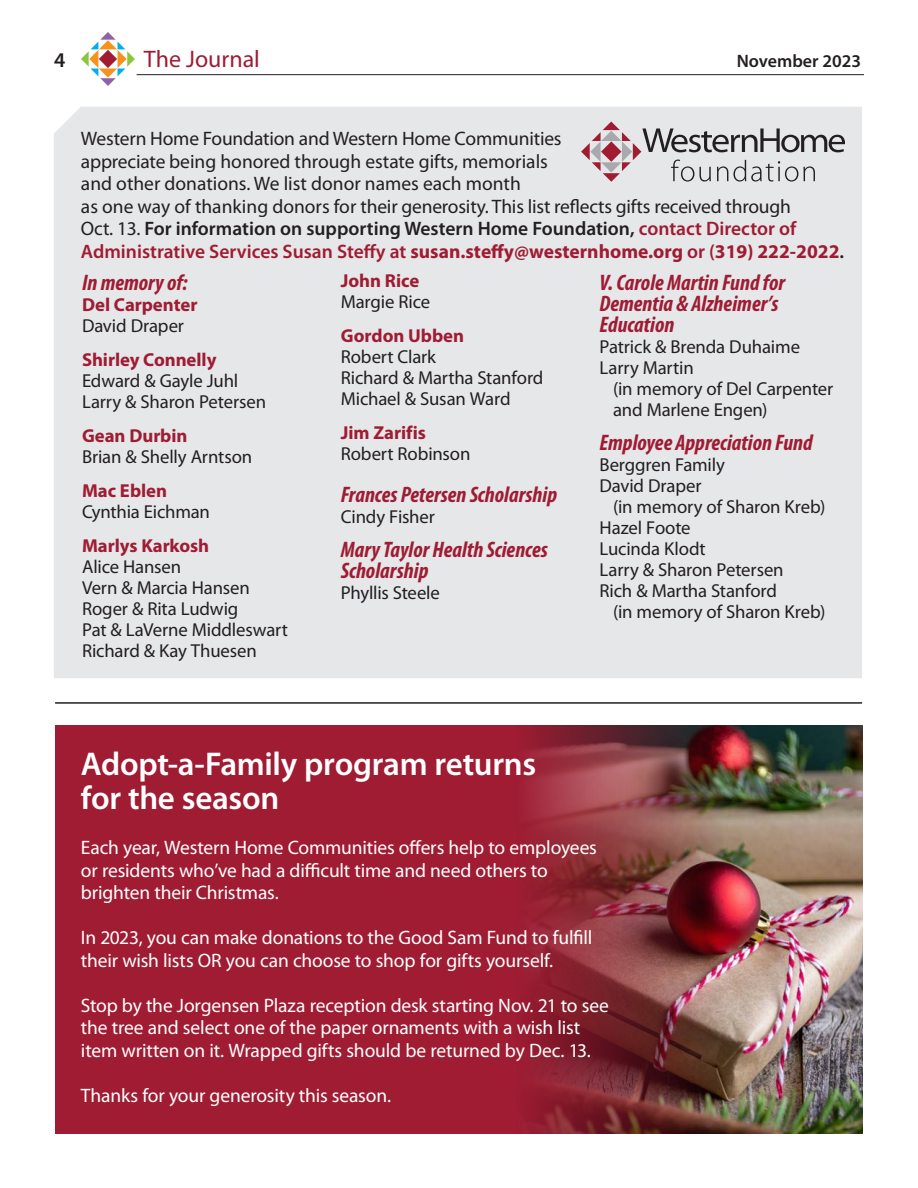
<style>
.page{position:relative;width:918px;height:1188px;background:#fff}
.page>*{position:absolute;margin:0;border:0;box-sizing:border-box;transform-origin:0 0}
.t1{font:600 33px/34.5px "Myriad Pro";letter-spacing:-.01em;color:#fff}
.t2{font:24px "Myriad Pro";color:#9f1c33}
.t3{font:italic 700 condensed 22.5px/21px "Myriad Pro";color:#9f1c33}
.t4{font:600 21px "Myriad Pro";color:#231f20}
.t5{font:19.5px/22.5px "Myriad Pro";letter-spacing:-.01em;color:#fff}
.t6{font:19.5px/22.5px "Myriad Pro";letter-spacing:-.01em;color:#231f20}
.t7{font:18.75px/21px "Myriad Pro";letter-spacing:-.01em;color:#231f20}
.t8{font:700 18.75px/21px "Myriad Pro";letter-spacing:-.005em;color:#9f1c33}
.t9{font:600 18px "Myriad Pro";color:#231f20}
.s1{font-weight:600}
.s2{font-weight:600;color:#9f1c33}
.s3{font-weight:700;color:#9f1c33}
.s4{font-weight:400;color:#231f20}
</style>
<div class="page">
<svg style="left:81px;top:32px;width:54px;height:54px"></svg>
<hr style="left:137px;top:74px;width:727px;height:1px;background:#231f20">
<img style="left:55px;top:725px;width:807px;height:409px">
<div style="left:54px;top:107px;width:808px;height:571px;background:#e6e7e9"></div>
<svg style="left:581px;top:107px;width:264px;height:75px;background:#ccc8cb"></svg>
<hr style="left:55px;top:702px;width:807px;height:2px;background:#231f20">
<p class="t4" style="left:54px;top:46px;width:13px">4</p>
<p class="t2" style="left:144px;top:44px;width:117px">The Journal</p>
<p class="t9" style="left:737px;top:49px;width:126px">November 2023</p>
<p class="t6" style="left:81px;top:127px;width:765px">Western Home Foundation and Western Home Communities<br>appreciate being honored through estate gifts, memorials<br>and other donations. We list donor names each month<br>as one way of thanking donors for their generosity. This list reflects gifts received through<br>Oct. 13. <span class="s1">For information on supporting Western Home Foundation,</span> <span class="s2">contact Director of Administrative Services Susan Steffy at</span> <span class="s3">susan.steffy@westernhome.org</span> <span class="s2">or (</span><span class="s3">319) 222-2022</span><span class="s1">.</span></p>
<p class="t3" style="left:82px;top:272px;width:107px">In memory of:</p>
<p class="t8" style="left:82px;top:294px;width:117px">Del Carpenter<br><span class="s4">David Draper</span></p>
<p class="t7" style="left:82px;top:349px;width:186px"><span class="s3">Shirley Connelly<br></span>Edward &amp; Gayle Juhl<br>Larry &amp; Sharon Petersen</p>
<p class="t7" style="left:82px;top:425px;width:172px"><span class="s3">Gean Durbin<br></span>Brian &amp; Shelly Arntson</p>
<p class="t7" style="left:82px;top:480px;width:129px"><span class="s3">Mac Eblen<br></span>Cynthia Eichman</p>
<p class="t7" style="left:82px;top:535px;width:207px"><span class="s3">Marlys Karkosh<br></span>Alice Hansen<br>Vern &amp; Marcia Hansen<br>Roger &amp; Rita Ludwig<br>Pat &amp; LaVerne Middleswart<br>Richard &amp; Kay Thuesen</p>
<p class="t7" style="left:341px;top:270px;width:91px"><span class="s3">John Rice<br></span>Margie Rice</p>
<p class="t7" style="left:341px;top:325px;width:204px"><span class="s3">Gordon Ubben<br></span>Robert Clark<br>Richard &amp; Martha Stanford<br>Michael &amp; Susan Ward</p>
<p class="t7" style="left:341px;top:422px;width:131px"><span class="s3">Jim Zarifis<br></span>Robert Robinson</p>
<p class="t3" style="left:341px;top:484px;width:218px">Frances Petersen Scholarship</p>
<p class="t7" style="left:341px;top:506px;width:96px">Cindy Fisher</p>
<p class="t3" style="left:341px;top:539px;width:209px">Mary Taylor Health Sciences<br>Scholarship</p>
<p class="t7" style="left:341px;top:582px;width:101px">Phyllis Steele</p>
<p class="t3" style="left:600px;top:272px;width:187px">V. Carole Martin Fund for<br>Dementia &amp; Alzheimer’s<br>Education</p>
<p class="t7" style="left:600px;top:336px;width:202px">Patrick &amp; Brenda Duhaime</p>
<p class="t7" style="left:600px;top:357px;width:96px">Larry Martin</p>
<p class="t7" style="left:613px;top:378px;width:222px">(in memory of Del Carpenter</p>
<p class="t7" style="left:613px;top:399px;width:156px">and Marlene Engen)</p>
<p class="t3" style="left:600px;top:432px;width:215px">Employee Appreciation Fund</p>
<p class="t7" style="left:600px;top:454px;width:127px">Berggren Family</p>
<p class="t7" style="left:600px;top:475px;width:104px">David Draper</p>
<p class="t7" style="left:613px;top:496px;width:214px">(in memory of Sharon Kreb)</p>
<p class="t7" style="left:600px;top:517px;width:93px">Hazel Foote</p>
<p class="t7" style="left:600px;top:538px;width:108px">Lucinda Klodt</p>
<p class="t7" style="left:600px;top:559px;width:186px">Larry &amp; Sharon Petersen</p>
<p class="t7" style="left:600px;top:580px;width:179px">Rich &amp; Martha Stanford</p>
<p class="t7" style="left:613px;top:601px;width:214px">(in memory of Sharon Kreb)</p>
<p class="t1" style="left:81px;top:746px;width:457px">Adopt-a-Family program returns for the season</p>
<p class="t5" style="left:81px;top:836px;width:518px">Each year, Western Home Communities offers help to employees or residents who’ve had a difficult time and need others to brighten their Christmas.</p>
<p class="t5" style="left:81px;top:926px;width:513px">In 2023, you can make donations to the Good Sam Fund to fulfill their wish lists OR you can choose to shop for gifts yourself.</p>
<p class="t5" style="left:81px;top:994px;width:530px">Stop by the Jorgensen Plaza reception desk starting Nov. 21 to see the tree and select one of the paper ornaments with a wish list item written on it. Wrapped gifts should be returned by Dec. 13.</p>
<p class="t5" style="left:81px;top:1084px;width:312px">Thanks for your generosity this season.</p>
</div>
